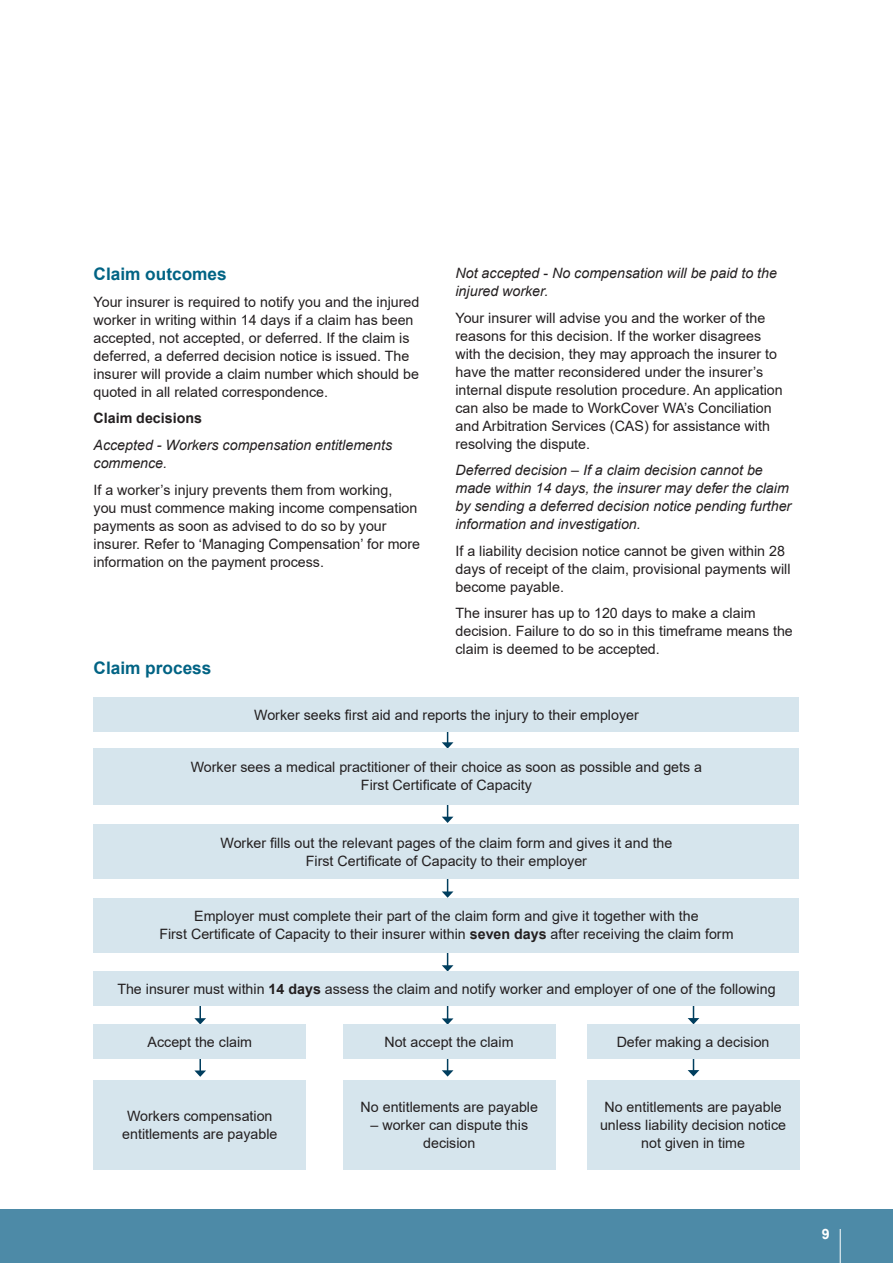
<style>
.page{position:relative;width:893px;height:1263px;background:#fff}
.page>*{position:absolute;margin:0;border:0;box-sizing:border-box;transform-origin:0 0}
.H4_11_5pt_Bold_Heading{font:700 17.25px "Arial";color:#016384}
.Body{font:14.25px/18px "Arial";color:#231f20;text-align:center}
.Body-2{font:italic 14.25px/18px "Arial";color:#231f20}
.Body-3{font:700 14.25px "Arial";color:#231f20}
.t1{font:700 14.25px "Arial";color:#fff}
.s1{font-style:normal}
.s2{font-weight:700}
</style>
<div class="page">
<hr style="left:199px;top:991px;width:2px;height:28px;background:#003e5e">
<svg style="left:194px;top:1018px;width:12px;height:6px"></svg>
<hr style="left:199px;top:1043px;width:2px;height:28px;background:#003e5e">
<svg style="left:194px;top:1070px;width:12px;height:7px"></svg>
<svg style="left:688px;top:1006px;width:11px;height:18px"></svg>
<svg style="left:688px;top:1058px;width:11px;height:18px"></svg>
<svg style="left:442px;top:731px;width:11px;height:17px"></svg>
<svg style="left:442px;top:878px;width:11px;height:20px"></svg>
<svg style="left:442px;top:952px;width:11px;height:19px"></svg>
<svg style="left:442px;top:1006px;width:11px;height:19px"></svg>
<svg style="left:442px;top:1059px;width:11px;height:17px"></svg>
<svg style="left:442px;top:804px;width:11px;height:19px"></svg>
<div style="left:587px;top:1080px;width:212px;height:89px;background:#d6e5ed"></div>
<div style="left:343px;top:1080px;width:212px;height:89px;background:#d6e5ed"></div>
<div style="left:94px;top:1080px;width:212px;height:89px;background:#d6e5ed"></div>
<div style="left:94px;top:697px;width:705px;height:34px;background:#d6e5ed"></div>
<div style="left:94px;top:824px;width:705px;height:54px;background:#d6e5ed"></div>
<div style="left:94px;top:898px;width:705px;height:54px;background:#d6e5ed"></div>
<div style="left:94px;top:972px;width:705px;height:34px;background:#d6e5ed"></div>
<div style="left:94px;top:1024px;width:212px;height:34px;background:#d6e5ed"></div>
<div style="left:343px;top:1025px;width:212px;height:34px;background:#d6e5ed"></div>
<div style="left:587px;top:1024px;width:212px;height:34px;background:#d6e5ed"></div>
<div style="left:94px;top:748px;width:705px;height:56px;background:#d6e5ed"></div>
<div style="left:0;top:1209px;width:893px;height:54px;background:#4d8aa7"></div>
<hr style="left:840px;top:1229px;width:1px;height:34px;background:#fff">
<p class="H4_11_5pt_Bold_Heading" style="left:94px;top:262px;width:135px">Claim outcomes</p>
<p class="Body" style="left:94px;top:293px;width:327px;text-align:left">Your insurer is required to notify you and the injured worker in writing within 14 days if a claim has been accepted, not accepted, or deferred. If the claim is deferred, a deferred decision notice is issued. The insurer will provide a claim number which should be quoted in all related correspondence.</p>
<p class="Body-3" style="left:94px;top:408px;width:110px">Claim decisions</p>
<p class="Body-2" style="left:94px;top:436px;width:300px">Accepted - Workers compensation entitlements commence.</p>
<p class="Body" style="left:94px;top:480px;width:328px;text-align:left">If a worker’s injury prevents them from working,<br>you must commence making income compensation payments as soon as advised to do so by your insurer. Refer to ‘Managing Compensation’ for more information on the payment process.</p>
<p class="H4_11_5pt_Bold_Heading" style="left:94px;top:655px;width:119px">Claim process</p>
<p class="Body-2" style="left:455px;top:264px;width:323px">Not accepted <span class="s1">-</span> No compensation will be paid to the injured worker.</p>
<p class="Body" style="left:455px;top:309px;width:329px;text-align:left">Your insurer will advise you and the worker of the reasons for this decision. If the worker disagrees with the decision, they may approach the insurer to have the matter reconsidered under the insurer’s internal dispute resolution procedure. An application can also be made to WorkCover WA’s Conciliation and Arbitration Services (CAS) for assistance with resolving the dispute.</p>
<p class="Body-2" style="left:455px;top:461px;width:337px">Deferred decision <span class="s1">–</span> If a claim decision cannot be made within 14 days, the insurer may defer the claim by sending a deferred decision notice pending further information and investigation.</p>
<p class="Body" style="left:455px;top:542px;width:336px;text-align:left">If a liability decision notice cannot be given within 28 days of receipt of the claim, provisional payments will become payable.</p>
<p class="Body" style="left:455px;top:604px;width:339px;text-align:left">The insurer has up to 120 days to make a claim decision. Failure to do so in this timeframe means the claim is deemed to be accepted.</p>
<p class="Body" style="left:254px;top:705px;width:386px">Worker seeks first aid and reports the injury to their employer</p>
<p class="Body" style="left:191px;top:758px;width:513px">Worker sees a medical practitioner of their choice as soon as possible and gets a<br>First Certificate of Capacity</p>
<p class="Body" style="left:220px;top:833px;width:453px">Worker fills out the relevant pages of the claim form and gives it and the<br>First Certificate of Capacity to their employer</p>
<p class="Body" style="left:159px;top:907px;width:576px">Employer must complete their part of the claim form and give it together with the<br>First Certificate of Capacity to their insurer within <span class="s2">seven days</span> after receiving the claim form</p>
<p class="Body" style="left:117px;top:980px;width:660px">The insurer must within <span class="s2">14 days</span> assess the claim and notify worker and employer of one of the following</p>
<p class="Body" style="left:148px;top:1032px;width:106px">Accept the claim</p>
<p class="Body" style="left:384px;top:1033px;width:131px">Not accept the claim</p>
<p class="Body" style="left:617px;top:1032px;width:154px">Defer making a decision</p>
<p class="Body" style="left:122px;top:1107px;width:157px">Workers compensation entitlements are payable</p>
<p class="Body" style="left:361px;top:1098px;width:179px">No entitlements are payable</p>
<p class="Body" style="left:370px;top:1116px;width:159px">– worker can dispute this decision</p>
<p class="Body" style="left:600px;top:1098px;width:188px">No entitlements are payable unless liability decision notice not given in time</p>
<p class="t1" style="left:822px;top:1224px;width:9px">9</p>
</div>
